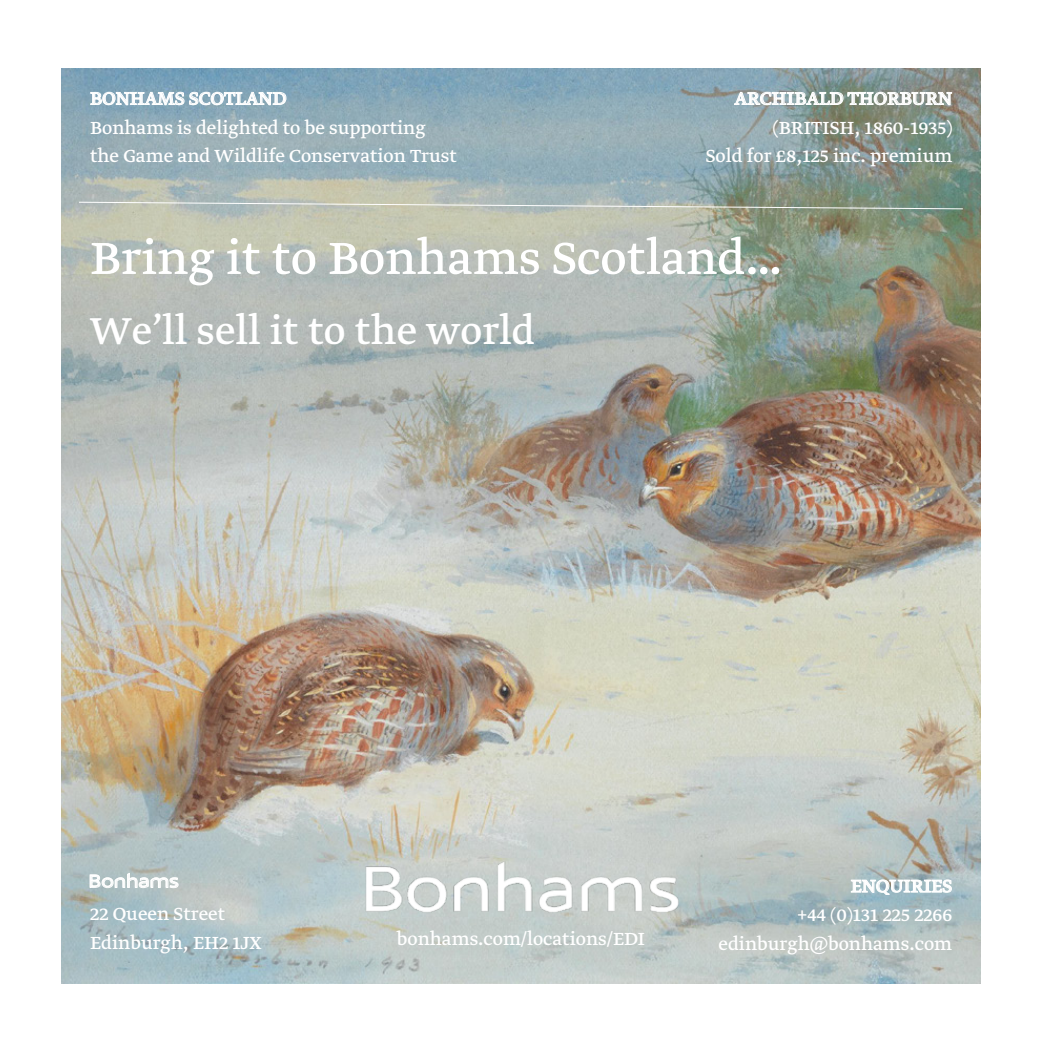
<style>
.page{position:relative;width:1042px;height:1042px;background:#fff}
.page>*{position:absolute;margin:0;border:0;box-sizing:border-box;transform-origin:0 0}
.t1{font:53.02px "Greta Text Std";color:#fff}
.t2{font:44.27px "Greta Text Std";color:#fff}
.t3{font:20.65px/28.9px "Greta Text Std";color:#fff;text-align:right}
.s1{font-family:"Bonhams MMXI"}
</style>
<div class="page">
<img style="left:61px;top:68px;width:919px;height:915px">
<img style="left:361px;top:859px;width:319px;height:56px">
<svg style="left:78px;top:201px;width:885px;height:9px;background:#afb8ad"></svg>
<p class="t3" style="left:90px;top:85px;width:368px;text-align:left">BONHAMS SCOTLAND<br>Bonhams is delighted to be supporting the Game and Wildlife Conservation Trust</p>
<p class="t3" style="left:706px;top:85px;width:248px">ARCHIBALD THORBURN (BRITISH, 1860-1935)<br>Sold for £8,125 inc. premium</p>
<p class="t1" style="left:90px;top:227px;width:694px">Bring it to Bonhams Scotland…</p>
<p class="t2" style="left:90px;top:304px;width:446px">We’ll sell it to the world</p>
<p class="t3" style="left:90px;top:866px;width:137px;line-height:32.7px;text-align:left"><span class="s1">Bonhams<br></span>22 Queen Street</p>
<p class="t3" style="left:90px;top:929px;width:173px">Edinburgh, EH2 1JX</p>
<p class="t3" style="left:397px;top:925px;width:250px">bonhams.com/locations/EDI</p>
<p class="t3" style="left:718px;top:872px;width:235px">ENQUIRIES<br>+44 (0)131 225 2266 edinburgh@bonhams.com</p>
</div>
